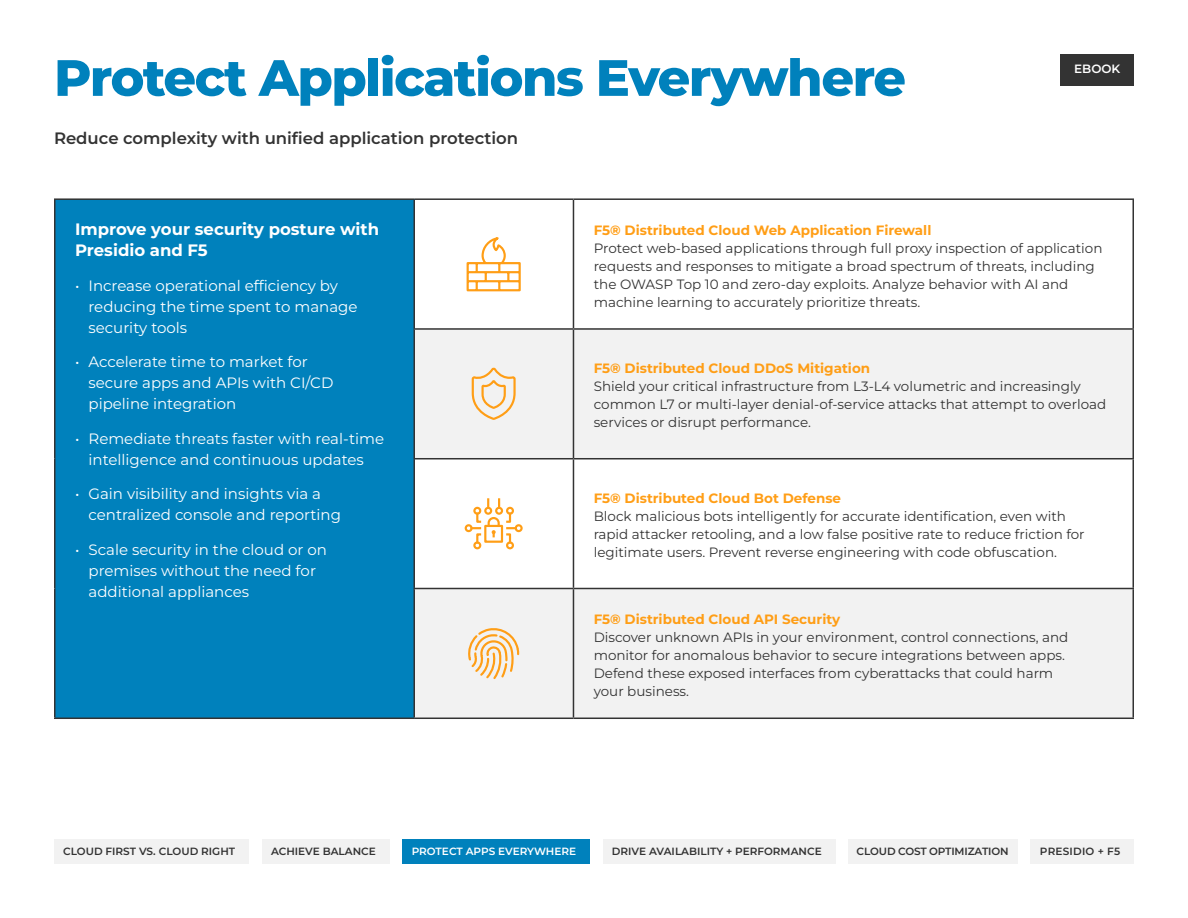
<style>
.page{position:relative;width:1188px;height:918px;background:#fff}
.page>*{position:absolute;margin:0;border:0;box-sizing:border-box;transform-origin:0 0}
.t1{font:800 51px "Montserrat";letter-spacing:-.03em;color:#0081bc}
.t2{font:600 16.5px "Montserrat";color:#333}
.t3{font:700 16.5px/21px "Montserrat";color:#fff}
.t4{font:15px/21px "Montserrat";color:#fff}
.t5{font:13.5px/18px "Montserrat";color:#333}
.t6{font:600 12px "Montserrat";color:#fff}
.t7{font:600 10.5px "Montserrat";color:#333}
.t8{font:600 10.5px "Montserrat";letter-spacing:-.005em;color:#fff}
.t9{font:600 10.5px "Montserrat";letter-spacing:.02em;color:#333}
.s1{font-weight:700;color:#ff9e16}
</style>
<div class="page">
<div style="left:603px;top:839px;width:232px;height:25px;background:#f2f2f2"></div>
<div style="left:54px;top:839px;width:195px;height:25px;background:#f2f2f2"></div>
<div style="left:262px;top:839px;width:127px;height:25px;background:#f2f2f2"></div>
<div style="left:403px;top:839px;width:187px;height:25px;background:#0081bc"></div>
<div style="left:1031px;top:839px;width:103px;height:25px;background:#f2f2f2"></div>
<div style="left:1061px;top:54px;width:73px;height:31px;background:#333"></div>
<div style="left:55px;top:199px;width:359px;height:519px;background:#0081bc"></div>
<svg style="left:415px;top:330px;width:717px;height:388px;fill:#f2f2f2"></svg>
<hr style="left:54px;top:198px;width:360px;height:2px;background:#333">
<hr style="left:54px;top:200px;width:2px;height:129px;background:#333">
<hr style="left:54px;top:329px;width:2px;height:130px;background:#333">
<hr style="left:54px;top:459px;width:2px;height:130px;background:#333">
<hr style="left:54px;top:589px;width:2px;height:129px;background:#333">
<hr style="left:54px;top:718px;width:360px;height:1px;background:#333">
<hr style="left:414px;top:198px;width:159px;height:2px;background:#333">
<hr style="left:414px;top:200px;width:1px;height:128px;background:#333">
<hr style="left:573px;top:198px;width:561px;height:2px;background:#333">
<hr style="left:573px;top:200px;width:1px;height:128px;background:#333">
<hr style="left:1132px;top:200px;width:2px;height:128px;background:#333">
<hr style="left:414px;top:328px;width:159px;height:2px;background:#333">
<hr style="left:414px;top:330px;width:1px;height:128px;background:#333">
<hr style="left:573px;top:328px;width:561px;height:2px;background:#333">
<hr style="left:573px;top:330px;width:1px;height:128px;background:#333">
<hr style="left:1132px;top:330px;width:2px;height:128px;background:#333">
<hr style="left:414px;top:458px;width:159px;height:1px;background:#333">
<hr style="left:414px;top:459px;width:1px;height:129px;background:#333">
<hr style="left:573px;top:458px;width:561px;height:1px;background:#333">
<hr style="left:573px;top:459px;width:1px;height:129px;background:#333">
<hr style="left:1132px;top:459px;width:2px;height:129px;background:#333">
<hr style="left:414px;top:588px;width:159px;height:1px;background:#333">
<hr style="left:414px;top:589px;width:1px;height:129px;background:#333">
<hr style="left:573px;top:588px;width:561px;height:1px;background:#333">
<hr style="left:573px;top:589px;width:1px;height:129px;background:#333">
<hr style="left:1132px;top:589px;width:2px;height:129px;background:#333">
<hr style="left:414px;top:718px;width:159px;height:1px;background:#333">
<hr style="left:573px;top:718px;width:561px;height:1px;background:#333">
<svg style="left:466px;top:237px;width:55px;height:55px"></svg>
<svg style="left:468px;top:627px;width:52px;height:54px"></svg>
<div style="left:515px;top:524px;width:8px;height:8px;border:2px solid #ff9e16;border-radius:50%"></div>
<div style="left:465px;top:524px;width:8px;height:8px;border:2px solid #ff9e16;border-radius:50%"></div>
<div style="left:473px;top:541px;width:8px;height:8px;border:2px solid #ff9e16;border-radius:50%"></div>
<div style="left:506px;top:541px;width:8px;height:8px;border:2px solid #ff9e16;border-radius:50%"></div>
<svg style="left:472px;top:499px;width:44px;height:46px"></svg>
<svg style="left:471px;top:365px;width:46px;height:56px"></svg>
<div style="left:848px;top:839px;width:170px;height:25px;background:#f2f2f2"></div>
<p class="t1" style="left:54px;top:44px;width:854px">Protect Applications Everywhere</p>
<p class="t2" style="left:54px;top:128px;width:466px">Reduce complexity with unified application protection</p>
<p class="t6" style="left:1074px;top:61px;width:48px">EBOOK</p>
<p class="t3" style="left:75px;top:219px;width:306px">Improve your security posture with<br>Presidio and F5</p>
<p class="t4" style="left:88px;top:275px;width:271px;text-indent:-14px">• Increase operational efficiency by reducing the time spent to manage security tools</p>
<p class="t4" style="left:88px;top:351px;width:246px;text-indent:-14px">• Accelerate time to market for secure apps and APIs with CI/CD pipeline integration</p>
<p class="t4" style="left:75px;top:428px;width:311px;text-align:center">• Remediate threats faster with real-time intelligence and continuous updates</p>
<p class="t4" style="left:88px;top:483px;width:254px;text-indent:-14px">• Gain visibility and insights via a centralized console and reporting</p>
<p class="t4" style="left:88px;top:539px;width:240px;text-indent:-14px">• Scale security in the cloud or on premises without the need for additional appliances</p>
<p class="t5" style="left:594px;top:220px;width:510px"><span class="s1">F5® Distributed Cloud Web Application Firewall<br></span>Protect web-based applications through full proxy inspection of application requests and responses to mitigate a broad spectrum of threats, including the OWASP Top 10 and zero-day exploits. Analyze behavior with AI and machine learning to accurately prioritize threats.</p>
<p class="t5" style="left:594px;top:359px;width:514px"><span class="s1">F5® Distributed Cloud DDoS Mitigation<br></span>Shield your critical infrastructure from L3-L4 volumetric and increasingly common L7 or multi-layer denial-of-service attacks that attempt to overload services or disrupt performance.</p>
<p class="t5" style="left:594px;top:489px;width:493px"><span class="s1">F5® Distributed Cloud Bot Defense<br></span>Block malicious bots intelligently for accurate identification, even with rapid attacker retooling, and a low false positive rate to reduce friction for legitimate users. Prevent reverse engineering with code obfuscation.</p>
<p class="t5" style="left:594px;top:610px;width:476px"><span class="s1">F5® Distributed Cloud API Security<br></span>Discover unknown APIs in your environment, control connections, and monitor for anomalous behavior to secure integrations between apps.<br>Defend these exposed interfaces from cyberattacks that could harm your business.</p>
<p class="t7" style="left:63px;top:844px;width:174px">CLOUD FIRST VS. CLOUD RIGHT</p>
<p class="t7" style="left:271px;top:844px;width:106px">ACHIEVE BALANCE</p>
<p class="t8" style="left:412px;top:844px;width:166px">PROTECT APPS EVERYWHERE</p>
<p class="t9" style="left:1040px;top:844px;width:82px">PRESIDIO + F5</p>
<p class="t7" style="left:612px;top:844px;width:211px">DRIVE AVAILABILITY + PERFORMANCE</p>
<p class="t7" style="left:857px;top:844px;width:154px">CLOUD COST OPTIMIZATION</p>
</div>
